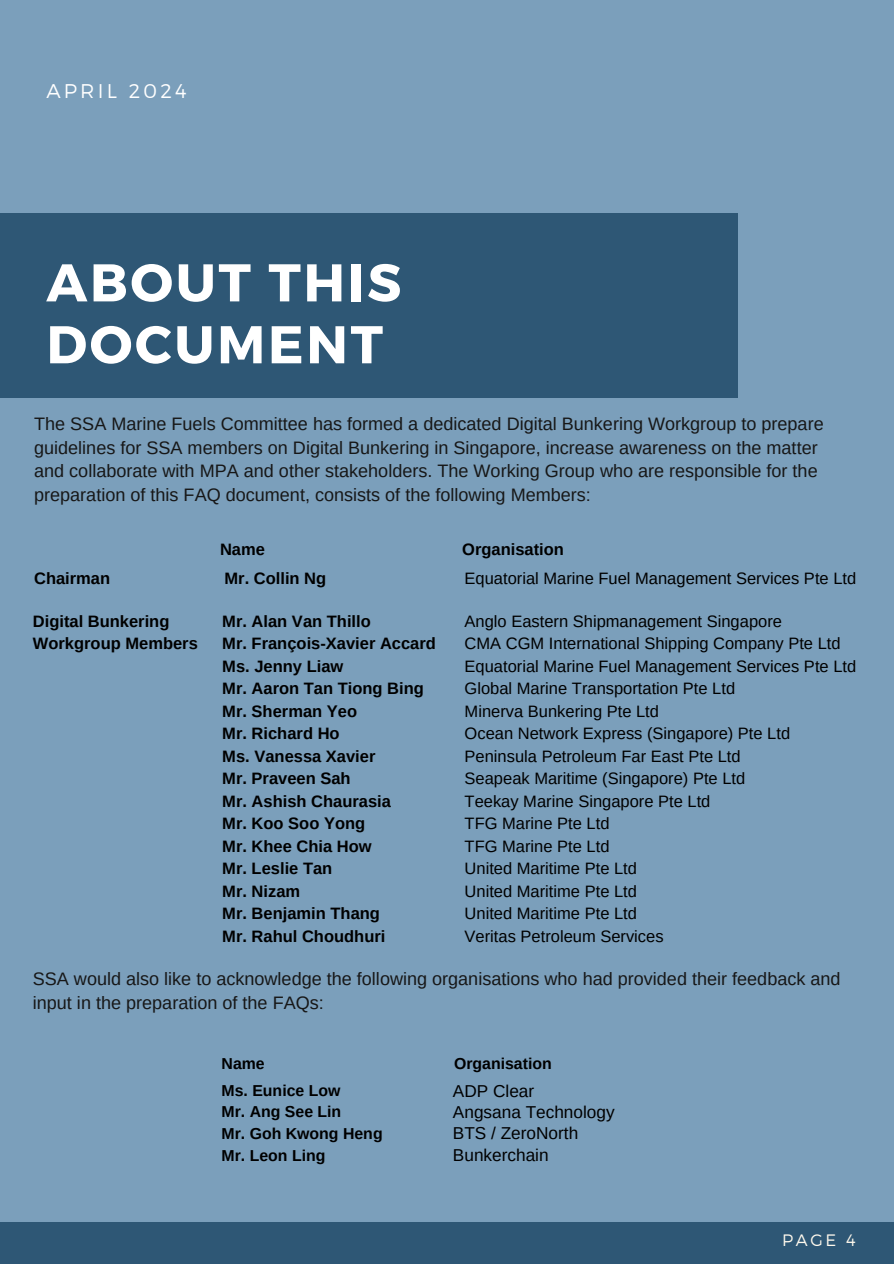
<style>
.page{position:relative;width:894px;height:1264px;background:#fff}
.page>*{position:absolute;margin:0;border:0;box-sizing:border-box;transform-origin:0 0}
.t1{font:700 52.95px/61.8px "Montserrat";letter-spacing:.05em;color:#fff}
.t2{font:300 19.8px "Montserrat";letter-spacing:.16em;color:#fff}
.t3{font:18px/23.7px "Arimo";color:#171717}
.t4{font:17.25px "Arimo";color:#000}
.t5{font:16.5px "Arimo";color:#000}
.t6{font:700 16.5px/22.5px "Arimo";color:#000}
.t7{font:300 16.5px "Montserrat";color:#fff9ed}
.t8{font:700 15.9px/21.6px "Arimo";color:#000}
</style>
<div class="page">
<div style="left:0;top:0;width:893px;height:1263px;background:#7b9fbb"></div>
<div style="left:0;top:1222px;width:893px;height:41px;background:#2e5775"></div>
<div style="left:0;top:213px;width:737px;height:185px;background:#2e5775"></div>
<p class="t2" style="left:46px;top:78px;width:141px">APRIL 2024</p>
<h2 class="t1" style="left:46px;top:249px;width:356px">ABOUT THIS<br>DOCUMENT</h2>
<p class="t3" style="left:34px;top:412px;width:790px">The SSA Marine Fuels Committee has formed a dedicated Digital Bunkering Workgroup to prepare guidelines for SSA members on Digital Bunkering in Singapore, increase awareness on the matter and collaborate with MPA and other stakeholders. The Working Group who are responsible for the preparation of this FAQ document, consists of the following Members:</p>
<h1 class="t6" style="left:34px;top:566px;width:78px">Chairman</h1>
<p class="t6" style="left:33px;top:609px;width:166px">Digital Bunkering<br>Workgroup Members</p>
<h3 class="t6" style="left:220px;top:538px;width:46px">Name</h3>
<h3 class="t6" style="left:462px;top:538px;width:103px">Organisation</h3>
<h5 class="t6" style="left:224px;top:566px;width:103px">Mr. Collin Ng</h5>
<h5 class="t5" style="left:464px;top:569px;width:393px">Equatorial Marine Fuel Management Services Pte Ltd</h5>
<h5 class="t6" style="left:222px;top:609px;width:215px">Mr. Alan Van Thillo<br>Mr. François-Xavier Accard<br>Ms. Jenny Liaw<br>Mr. Aaron Tan Tiong Bing<br>Mr. Sherman Yeo<br>Mr. Richard Ho<br>Ms. Vanessa Xavier<br>Mr. Praveen Sah<br>Mr. Ashish Chaurasia<br>Mr. Koo Soo Yong<br>Mr. Khee Chia How<br>Mr. Leslie Tan<br>Mr. Nizam<br>Mr. Benjamin Thang<br>Mr. Rahul Choudhuri</h5>
<p class="t5" style="left:464px;top:612px;width:319px">Anglo Eastern Shipmanagement Singapore</p>
<h5 class="t5" style="left:464px;top:634px;width:377px">CMA CGM International Shipping Company Pte Ltd</h5>
<h5 class="t5" style="left:464px;top:657px;width:393px">Equatorial Marine Fuel Management Services Pte Ltd</h5>
<p class="t5" style="left:464px;top:679px;width:272px">Global Marine Transportation Pte Ltd</p>
<p class="t5" style="left:464px;top:702px;width:196px">Minerva Bunkering Pte Ltd</p>
<p class="t5" style="left:464px;top:724px;width:327px">Ocean Network Express (Singapore) Pte Ltd</p>
<p class="t5" style="left:464px;top:747px;width:277px">Peninsula Petroleum Far East Pte Ltd</p>
<p class="t5" style="left:464px;top:769px;width:282px">Seapeak Maritime (Singapore) Pte Ltd</p>
<p class="t5" style="left:464px;top:792px;width:247px">Teekay Marine Singapore Pte Ltd</p>
<p class="t5" style="left:464px;top:814px;width:146px">TFG Marine Pte Ltd</p>
<p class="t5" style="left:464px;top:837px;width:146px">TFG Marine Pte Ltd</p>
<p class="t5" style="left:464px;top:859px;width:174px">United Maritime Pte Ltd</p>
<p class="t5" style="left:464px;top:882px;width:174px">United Maritime Pte Ltd</p>
<p class="t5" style="left:464px;top:904px;width:174px">United Maritime Pte Ltd</p>
<p class="t5" style="left:464px;top:927px;width:200px">Veritas Petroleum Services</p>
<p class="t3" style="left:33px;top:967px;width:809px">SSA would also like to acknowledge the following organisations who had provided their feedback and input in the preparation of the FAQs:</p>
<h3 class="t8" style="left:221px;top:1052px;width:45px">Name</h3>
<h3 class="t8" style="left:454px;top:1052px;width:99px">Organisation</h3>
<h5 class="t8" style="left:221px;top:1079px;width:162px">Ms. Eunice Low<br>Mr. Ang See Lin<br>Mr. Goh Kwong Heng<br>Mr. Leon Ling</h5>
<h5 class="t4" style="left:453px;top:1081px;width:83px">ADP Clear</h5>
<p class="t4" style="left:453px;top:1102px;width:163px">Angsana Technology</p>
<p class="t4" style="left:453px;top:1123px;width:127px">BTS / ZeroNorth</p>
<p class="t4" style="left:453px;top:1144px;width:97px">Bunkerchain</p>
<p class="t7" style="left:782px;top:1229px;width:75px">PAGE 4</p>
</div>
